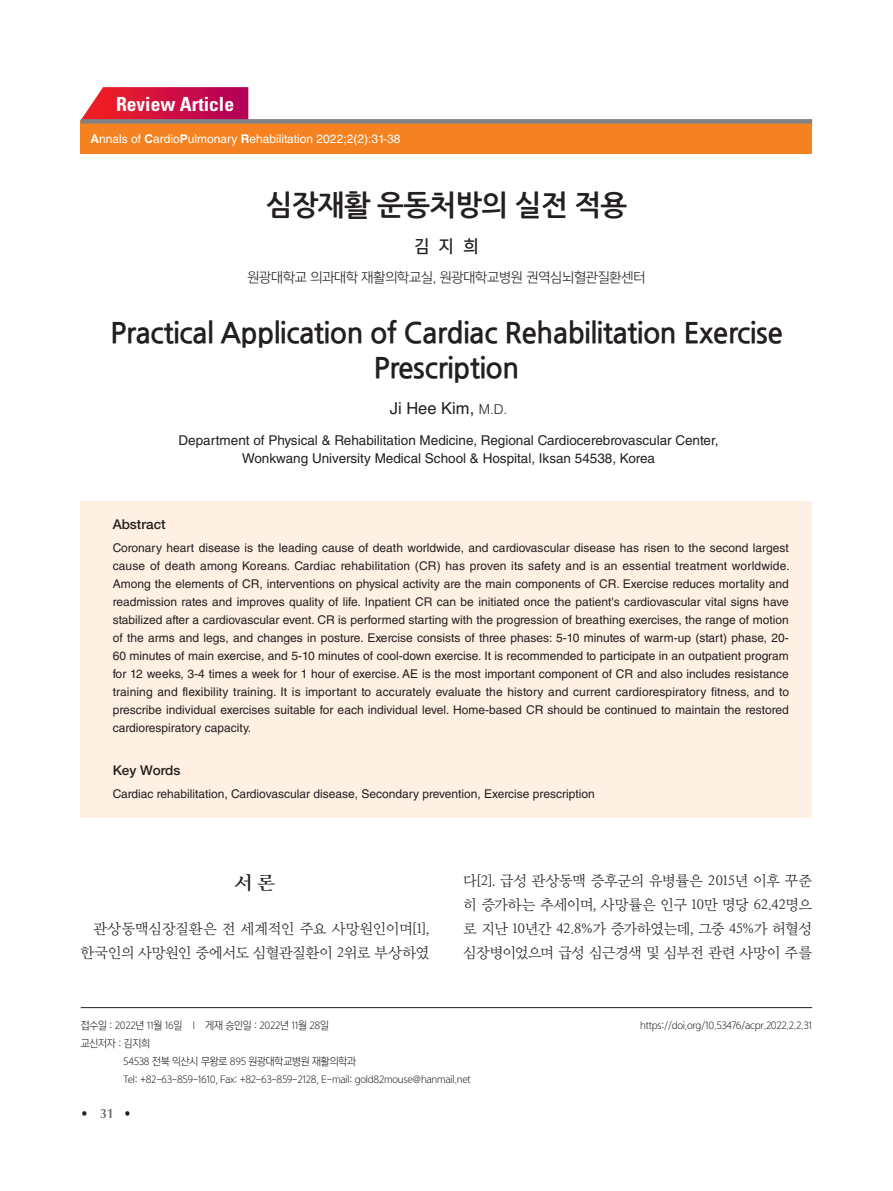
<style>
.page{position:relative;width:893px;height:1191px;background:#fff}
.page>*{position:absolute;margin:0;border:0;box-sizing:border-box;transform-origin:0 0}
._04_영문제목{font:28.5px/34.2px "Nanum Gothic OTF Bold";letter-spacing:-.025em;color:#231f20;text-align:center}
._01_한글제목{font:28.5px "Nanum Gothic OTF Bold";letter-spacing:-.025em;color:#231f20}
.t1{font:700 condensed 19.5px "Univers";color:#fff}
.서론본론결론{font:18px "Yoon Myungjo Pro 750";color:#231f20}
._05_영문이름{font:16.5px "Helvetica LT Std";color:#231f20}
._02-한글성명{font:16.5px "Yoon Gothic Pro 760";color:#231f20;scale:.95 1}
._12_본문{font:14.25px/24px "Yoon Myungjo Pro 730";letter-spacing:-.01em;color:#231f20;text-align:right}
._05_영문이름-2{font:13.5px/18px "Helvetica LT Std";color:#231f20;text-align:center}
._03_한글소속{font:13.5px "Yoon Gothic Pro 730";letter-spacing:-.02em;color:#231f20}
._07_목적헤드{font:500 13.5px "Helvetica Neue LT Std";color:#231f20}
._08_목적내용{font:500 13.5px "Helvetica Neue LT Std";color:#231f20}
.t2{font:700 13.5px "Optima";color:#231f20;scale:.9 1}
._08_목적내용-2{font:12px/18px "Helvetica LT Std";color:#231f20;text-align:justify}
._08_목적내용-3{font:12px "Helvetica LT Std";color:#fff}
._09_교신저자{font:10.5px "Yoon Gothic Pro 730";letter-spacing:-.025em;color:#231f20;scale:.95 1}
.s1{font-weight:700}
.s2{font-weight:300;font-size:13.5px}
.s3{color:#6c6d70}
</style>
<div class="page">
<svg style="left:81px;top:87px;width:167px;height:32px;background:#d31f4d"></svg>
<div style="left:81px;top:120px;width:731px;height:33px;background:#f58220"></div>
<div style="left:81px;top:119px;width:731px;height:5px;background:#808285"></div>
<hr style="left:81px;top:1007px;width:731px;height:1px;background:#231f20">
<div style="left:81px;top:501px;width:731px;height:316px;background:#fef0e2"></div>
<h2 class="t1" style="left:116px;top:92px;width:120px">Review Article</h2>
<p class="_08_목적내용-3" style="left:91px;top:132px;width:312px"><span class="s1">A</span>nnals of <span class="s1">C</span>ardio<span class="s1">P</span>ulmonary <span class="s1">R</span>ehabilitation 2022;2(2):31-38</p>
<p class="_01_한글제목" style="left:266px;top:191px;width:363px">심장재활 운동처방의 실전 적용</p>
<p class="_02-한글성명" style="left:414px;top:235px;width:69px">김지희</p>
<p class="_03_한글소속" style="left:247px;top:269px;width:400px">원광대학교 의과대학 재활의학교실, 원광대학교병원 권역심뇌혈관질환센터</p>
<p class="_04_영문제목" style="left:110px;top:317px;width:674px">Practical Application of Cardiac Rehabilitation Exercise<br>Prescription</p>
<p class="_05_영문이름" style="left:390px;top:399px;width:119px">Ji Hee Kim, <span class="s2">M.D.</span></p>
<p class="_05_영문이름-2" style="left:179px;top:431px;width:542px">Department of Physical &amp; Rehabilitation Medicine, Regional Cardiocerebrovascular Center,<br>Wonkwang University Medical School &amp; Hospital, Iksan 54538, Korea</p>
<p class="_07_목적헤드" style="left:113px;top:516px;width:55px">Abstract</p>
<p class="_08_목적내용-2" style="left:113px;top:539px;width:679px">Coronary heart disease is the leading cause of death worldwide, and cardiovascular disease has risen to the second largest cause of death among Koreans. Cardiac rehabilitation (CR) has proven its safety and is an essential treatment worldwide.<br>Among the elements of CR, interventions on physical activity are the main components of CR. Exercise reduces mortality and readmission rates and improves quality of life. Inpatient CR can be initiated once the patient's cardiovascular vital signs have stabilized after a cardiovascular event. CR is performed starting with the progression of breathing exercises, the range of motion of the arms and legs, and changes in posture. Exercise consists of three phases: 5-10 minutes of warm-up (start) phase, 20- 60 minutes of main exercise, and 5-10 minutes of cool-down exercise. It is recommended to participate in an outpatient program for 12 weeks, 3-4 times a week for 1 hour of exercise. AE is the most important component of CR and also includes resistance training and flexibility training. It is important to accurately evaluate the history and current cardiorespiratory fitness, and to prescribe individual exercises suitable for each individual level. Home-based CR should be continued to maintain the restored cardiorespiratory capacity.</p>
<p class="_08_목적내용" style="left:113px;top:762px;width:69px">Key Words</p>
<p class="_08_목적내용-2" style="left:113px;top:785px;width:484px">Cardiac rehabilitation, Cardiovascular disease, Secondary prevention, Exercise prescription</p>
<p class="서론본론결론" style="left:235px;top:871px;width:41px">서론</p>
<p class="_12_본문" style="left:81px;top:915px;width:350px">관상동맥심장질환은 전 세계적인 주요 사망원인이며[1], 한국인의 사망원인 중에서도 심혈관질환이 2위로 부상하였</p>
<p class="_12_본문" style="left:463px;top:867px;width:350px;text-align:justify">다[2]. 급성 관상동맥 증후군의 유병률은 2015년 이후 꾸준 히 증가하는 추세이며, 사망률은 인구 10만 명당 62.42명으 로 지난 10년간 42.8%가 증가하였는데, 그중 45%가 허혈성 심장병이었으며 급성 심근경색 및 심부전 관련 사망이 주를</p>
<p class="_09_교신저자" style="left:81px;top:1019px;width:263px">접수일 : 2022년 11월 16일 l 게재 승인일 : 2022년 11월 28일</p>
<p class="_09_교신저자" style="left:81px;top:1037px;width:74px">교신저자 : 김지희</p>
<p class="_09_교신저자" style="left:123px;top:1055px;width:247px">54538 전북 익산시 무왕로 895 원광대학교병원 재활의학과</p>
<p class="_09_교신저자" style="left:123px;top:1073px;width:367px">Tel: +82-63-859-1610, Fax: +82-63-859-2128, E-mail: gold82mouse@hanmail.net</p>
<p class="t2" style="left:81px;top:1105px;width:58px">• <span class="s3">31</span> •</p>
<p class="_09_교신저자" style="left:640px;top:1019px;width:183px">https://doi.org/10.53476/acpr.2022.2.2.31</p>
</div>
